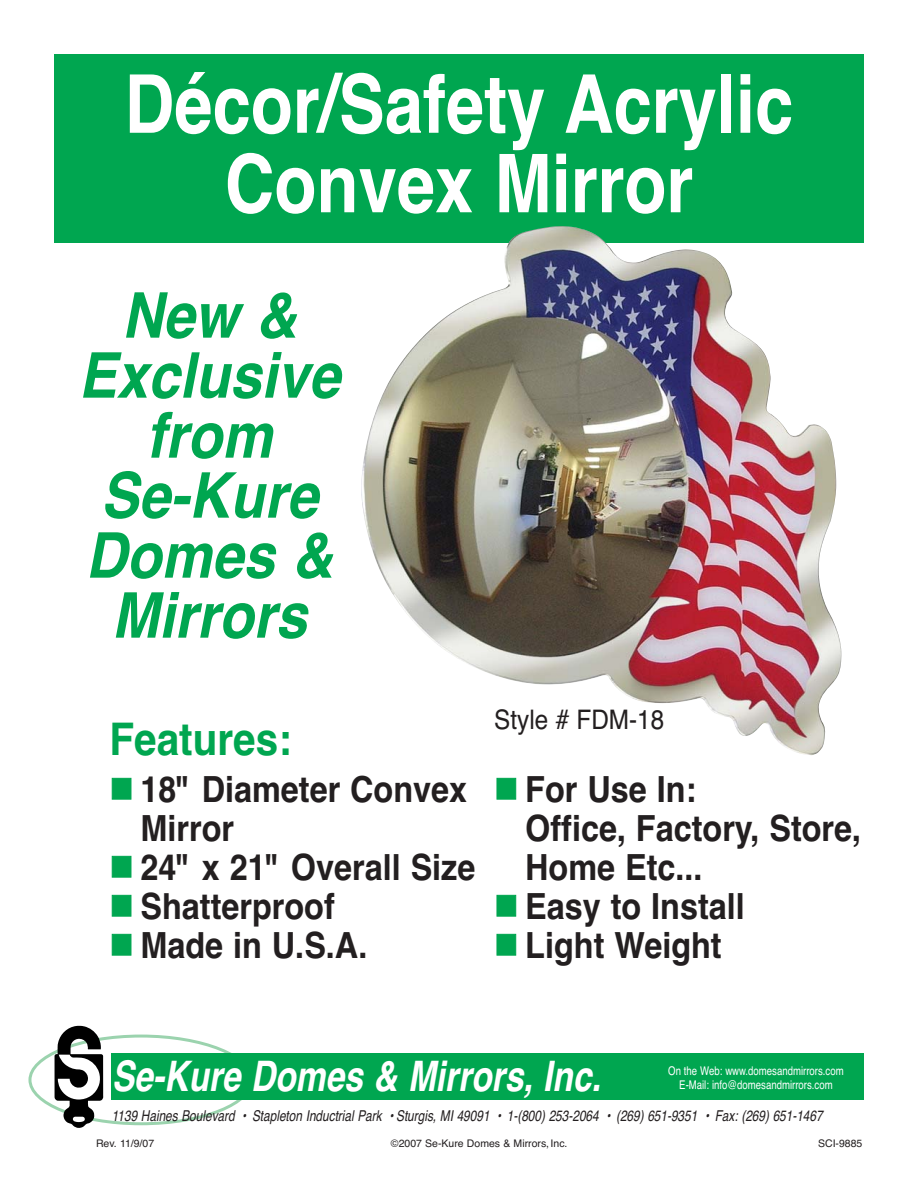
<style>
.page{position:relative;width:918px;height:1188px;background:#fff}
.page>*{position:absolute;margin:0;border:0;box-sizing:border-box;transform-origin:0 0}
.t1{font:700 81px/79.5px "Helvetica";color:#fff;text-align:center;scale:.85 1}
.t2{font:italic 700 63px/60px "Helvetica";color:#00a650;text-align:center;scale:.9 1}
.t3{font:700 45px "Helvetica";color:#00a650;scale:.9 1}
.t4{font:italic 700 42px "Helvetica";color:#fff;scale:.8 1}
.t5{font:700 36px/39px "Helvetica";color:#231f20;scale:.9 1}
.t6{font:27px "Helvetica";color:#231f20;scale:.9 1}
.t7{font:italic 15px "Helvetica";color:#231f20;scale:.79 1}
.t8{font:12px/13.5px "Helvetica";color:#fff;text-align:center;scale:.8 1}
.t9{font:10.5px "Helvetica";color:#231f20}
</style>
<div class="page">
<div style="left:54px;top:54px;width:810px;height:189px;background:#00a650"></div>
<img style="left:361px;top:226px;width:480px;height:529px">
<div style="left:112px;top:1053px;width:752px;height:47px;background:#00a650"></div>
<svg style="left:28px;top:1026px;width:214px;height:102px"></svg>
<h1 class="t1" style="left:125px;top:73px;width:788px">Décor/Safety Acrylic<br>Convex Mirror</h1>
<h2 class="t2" style="left:78px;top:292px;width:305px">New &amp;<br>Exclusive from<br>Se-Kure<br>Domes &amp;<br>Mirrors</h2>
<p class="t6" style="left:494px;top:709px;width:190px">Style # FDM-18</p>
<p class="t3" style="left:110px;top:722px;width:204px">Features:</p>
<p class="t5" style="left:141px;top:773px;width:374px">18" Diameter Convex<br>Mirror<br>24" x 21" Overall Size<br>Shatterproof<br>Made in U.S.A.</p>
<p class="t5" style="left:525px;top:773px;width:375px">For Use In:<br>Office, Factory, Store,<br>Home Etc...<br>Easy to Install<br>Light Weight</p>
<p class="t4" style="left:112px;top:1061px;width:621px">Se-Kure Domes &amp; Mirrors, Inc.</p>
<p class="t7" style="left:112px;top:1110px;width:904px">1139 Haines Boulevard • Stapleton Inductrial Park • Sturgis, MI 49091 • 1-(800) 253-2064 • (269) 651-9351 • Fax: (269) 651-1467</p>
<p class="t9" style="left:96px;top:1139px;width:60px">Rev. 11/9/07</p>
<p class="t9" style="left:391px;top:1139px;width:178px">©2007 Se-Kure Domes &amp; Mirrors, Inc.</p>
<p class="t9" style="left:818px;top:1139px;width:46px">SCI-9885</p>
<p class="t8" style="left:668px;top:1066px;width:221px">On the Web: www.domesandmirrors.com<br>E-Mail: info@domesandmirrors.com</p>
</div>
